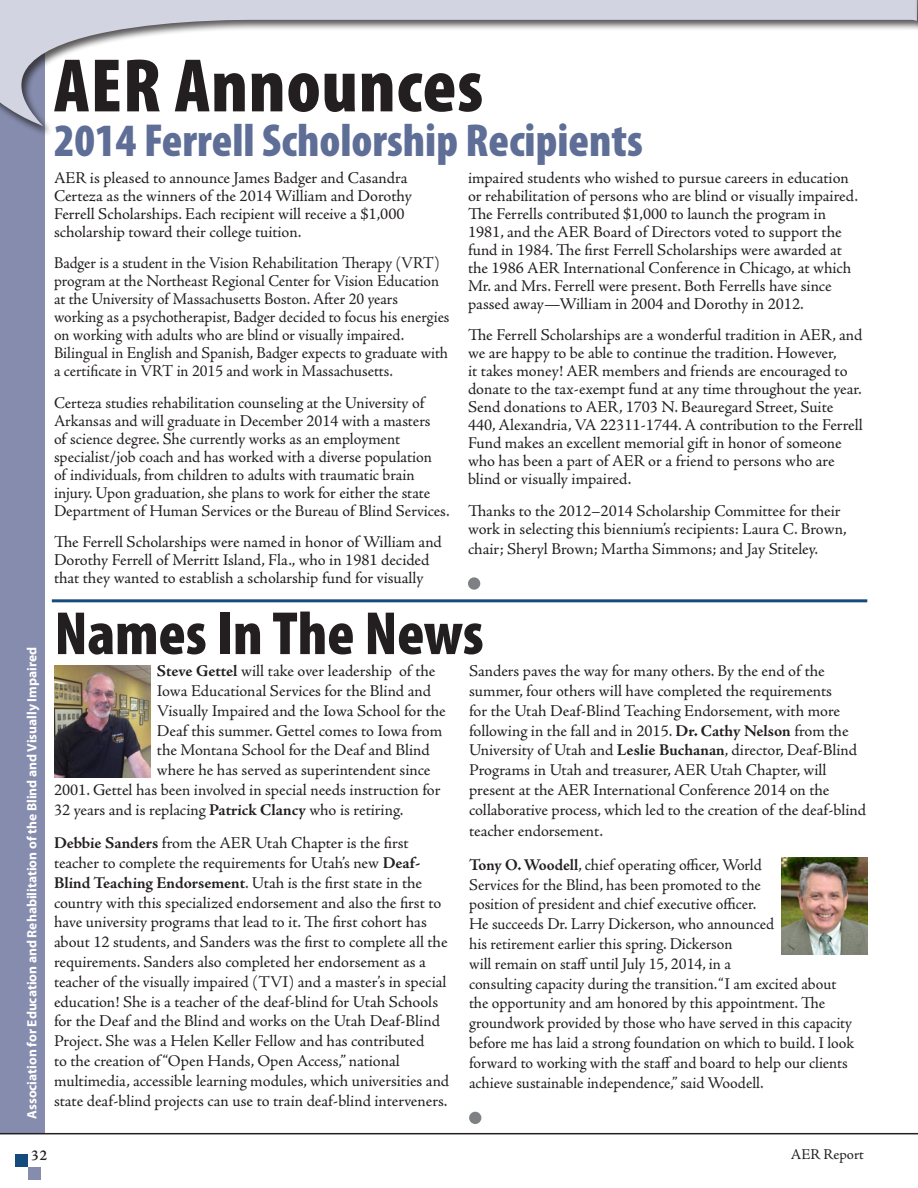
<style>
.page{position:relative;width:918px;height:1188px;background:#fff}
.page>*{position:absolute;margin:0;border:0;box-sizing:border-box;transform-origin:0 0}
.chapter_news_header{font:900 condensed 76.5px "Myriad Pro";letter-spacing:.01em;color:#231f20}
.t1{font:900 condensed 61.5px "Myriad Pro";color:#231f20}
.t2{font:900 condensed 46.5px "Myriad Pro";color:#5e6e97}
.Body_2{font:16.5px/19.8px "Adobe Jenson Pro";letter-spacing:-.005em;color:#231f20}
.Body_2-2{font:16.5px/18px "Adobe Jenson Pro";letter-spacing:-.005em;color:#231f20;scale:.96 1}
.t3{font:15px "Adobe Jenson Pro";letter-spacing:-.005em;color:#231f20}
.t4{font:600 15px "Adobe Jenson Pro";color:#231f20}
.t5{font:700 13.5px "Myriad Pro";color:#fff}
.s1{font-weight:700}
</style>
<div class="page">
<div style="left:0;top:0;width:45px;height:1134px;background:#858cae"></div>
<div style="left:28px;top:1167px;width:12px;height:13px;background:#858cae"></div>
<div style="left:15px;top:1154px;width:13px;height:13px;background:#144a7c"></div>
<div style="left:0;top:0;width:918px;height:137px;background:#fff"></div>
<svg style="left:0;top:0;width:915px;height:126px"></svg>
<hr style="left:915px;top:0;width:3px;height:138px;background:#231f20;opacity:.75">
<svg style="left:917px;top:0;width:1px;height:126px"></svg>
<hr style="left:0;top:1133px;width:918px;height:1px;background:#231f20">
<hr style="left:52px;top:599px;width:815px;height:3px;background:#144a7c">
<div style="left:468px;top:577px;width:12px;height:13px;background:#7e8083;border-radius:50%"></div>
<img style="left:54px;top:665px;width:96px;height:113px">
<img style="left:782px;top:858px;width:86px;height:97px">
<div style="left:469px;top:1112px;width:12px;height:12px;background:#7e8083;border-radius:50%"></div>
<p class="t5" style="left:23px;top:1119px;width:473px;rotate:-90deg">Association for Education and Rehabilitation of the Blind and Visually Impaired</p>
<p class="chapter_news_header" style="left:54px;top:37px;width:431px">AER Announces</p>
<p class="t2" style="left:54px;top:111px;width:590px">2014 Ferrell Scholorship Recipients</p>
<p class="Body_2" style="left:54px;top:169px;width:359px;line-height:18px">AER is pleased to announce James Badger and Casandra Certeza as the winners of the 2014 William and Dorothy Ferrell Scholarships. Each recipient will receive a $1,000 scholarship toward their college tuition.</p>
<p class="Body_2-2" style="left:54px;top:254px;width:414px">Badger is a student in the Vision Rehabilitation Therapy (VRT) program at the Northeast Regional Center for Vision Education at the University of Massachusetts Boston. After 20 years working as a psychotherapist, Badger decided to focus his energies on working with adults who are blind or visually impaired.<br>Bilingual in English and Spanish, Badger expects to graduate with a certificate in VRT in 2015 and work in Massachusetts.</p>
<p class="Body_2" style="left:54px;top:394px;width:397px;line-height:18px">Certeza studies rehabilitation counseling at the University of Arkansas and will graduate in December 2014 with a masters<br>of science degree. She currently works as an employment specialist/job coach and has worked with a diverse population<br>of individuals, from children to adults with traumatic brain injury. Upon graduation, she plans to work for either the state Department of Human Services or the Bureau of Blind Services.</p>
<p class="Body_2" style="left:54px;top:533px;width:389px;line-height:18px">The Ferrell Scholarships were named in honor of William and<br>Dorothy Ferrell of Merritt Island, Fla., who in 1981 decided that they wanted to establish a scholarship fund for visually</p>
<p class="Body_2" style="left:468px;top:169px;width:392px;line-height:18px">impaired students who wished to pursue careers in education or rehabilitation of persons who are blind or visually impaired.<br>The Ferrells contributed $1,000 to launch the program in 1981, and the AER Board of Directors voted to support the fund in 1984. The first Ferrell Scholarships were awarded at the 1986 AER International Conference in Chicago, at which Mr. and Mrs. Ferrell were present. Both Ferrells have since passed away—William in 2004 and Dorothy in 2012.</p>
<p class="Body_2" style="left:468px;top:326px;width:396px;line-height:18px">The Ferrell Scholarships are a wonderful tradition in AER, and we are happy to be able to continue the tradition. However,<br>it takes money! AER members and friends are encouraged to donate to the tax-exempt fund at any time throughout the year.<br>Send donations to AER, 1703 N. Beauregard Street, Suite 440, Alexandria, VA 22311-1744. A contribution to the Ferrell Fund makes an excellent memorial gift in honor of someone who has been a part of AER or a friend to persons who are blind or visually impaired.</p>
<p class="Body_2" style="left:468px;top:502px;width:380px;line-height:18px">Thanks to the 2012–2014 Scholarship Committee for their work in selecting this biennium’s recipients: Laura C. Brown,</p>
<p class="Body_2" style="left:468px;top:539px;width:352px">chair; Sheryl Brown; Martha Simmons; and Jay Stiteley.</p>
<p class="t1" style="left:55px;top:594px;width:431px">Names In The News</p>
<p class="Body_2" style="left:157px;top:661px;width:280px"><span class="s1">Steve Gettel</span> will take over leadership of the</p>
<p class="Body_2" style="left:157px;top:681px;width:276px">Iowa Educational Services for the Blind and</p>
<p class="Body_2" style="left:157px;top:701px;width:290px">Visually Impaired and the Iowa School for the</p>
<p class="Body_2" style="left:157px;top:721px;width:287px">Deaf this summer. Gettel comes to Iowa from</p>
<p class="Body_2" style="left:157px;top:741px;width:274px">the Montana School for the Deaf and Blind</p>
<p class="Body_2" style="left:157px;top:760px;width:275px">where he has served as superintendent since</p>
<p class="Body_2" style="left:54px;top:780px;width:388px">2001. Gettel has been involved in special needs instruction for</p>
<p class="Body_2" style="left:54px;top:800px;width:351px">32 years and is replacing <span class="s1">Patrick Clancy</span> who is retiring.</p>
<p class="Body_2" style="left:54px;top:833px;width:397px"><span class="s1">Debbie Sanders</span> from the AER Utah Chapter is the first teacher to complete the requirements for Utah’s new <span class="s1">Deaf-Blind Teaching Endorsement</span>. Utah is the first state in the country with this specialized endorsement and also the first to have university programs that lead to it. The first cohort has about 12 students, and Sanders was the first to complete all the requirements. Sanders also completed her endorsement as a teacher of the visually impaired (TVI) and a master’s in special education! She is a teacher of the deaf-blind for Utah Schools for the Deaf and the Blind and works on the Utah Deaf-Blind Project. She was a Helen Keller Fellow and has contributed<br>to the creation of “Open Hands, Open Access,” national multimedia, accessible learning modules, which universities and state deaf-blind projects can use to train deaf-blind interveners.</p>
<p class="Body_2" style="left:469px;top:661px;width:399px">Sanders paves the way for many others. By the end of the summer, four others will have completed the requirements<br>for the Utah Deaf-Blind Teaching Endorsement, with more following in the fall and in 2015. <span class="s1">Dr. Cathy Nelson</span> from the University of Utah and <span class="s1">Leslie Buchanan</span>, director, Deaf-Blind Programs in Utah and treasurer, AER Utah Chapter, will present at the AER International Conference 2014 on the collaborative process, which led to the creation of the deaf-blind</p>
<p class="Body_2" style="left:469px;top:822px;width:135px">teacher endorsement.</p>
<p class="Body_2" style="left:469px;top:855px;width:387px"><span class="s1">Tony O. Woodell</span>, chief operating officer, World<br>Services for the Blind, has been promoted to the<br>position of president and chief executive officer.<br>He succeeds Dr. Larry Dickerson, who announced<br>his retirement earlier this spring. Dickerson<br>will remain on staff until July 15, 2014, in a<br>consulting capacity during the transition. “I am excited about the opportunity and am honored by this appointment. The groundwork provided by those who have served in this capacity before me has laid a strong foundation on which to build. I look forward to working with the staff and board to help our clients achieve sustainable independence,” said Woodell.</p>
<p class="t4" style="left:31px;top:1146px;width:18px">32</p>
<p class="t3" style="left:791px;top:1146px;width:75px">AER Report</p>
</div>
